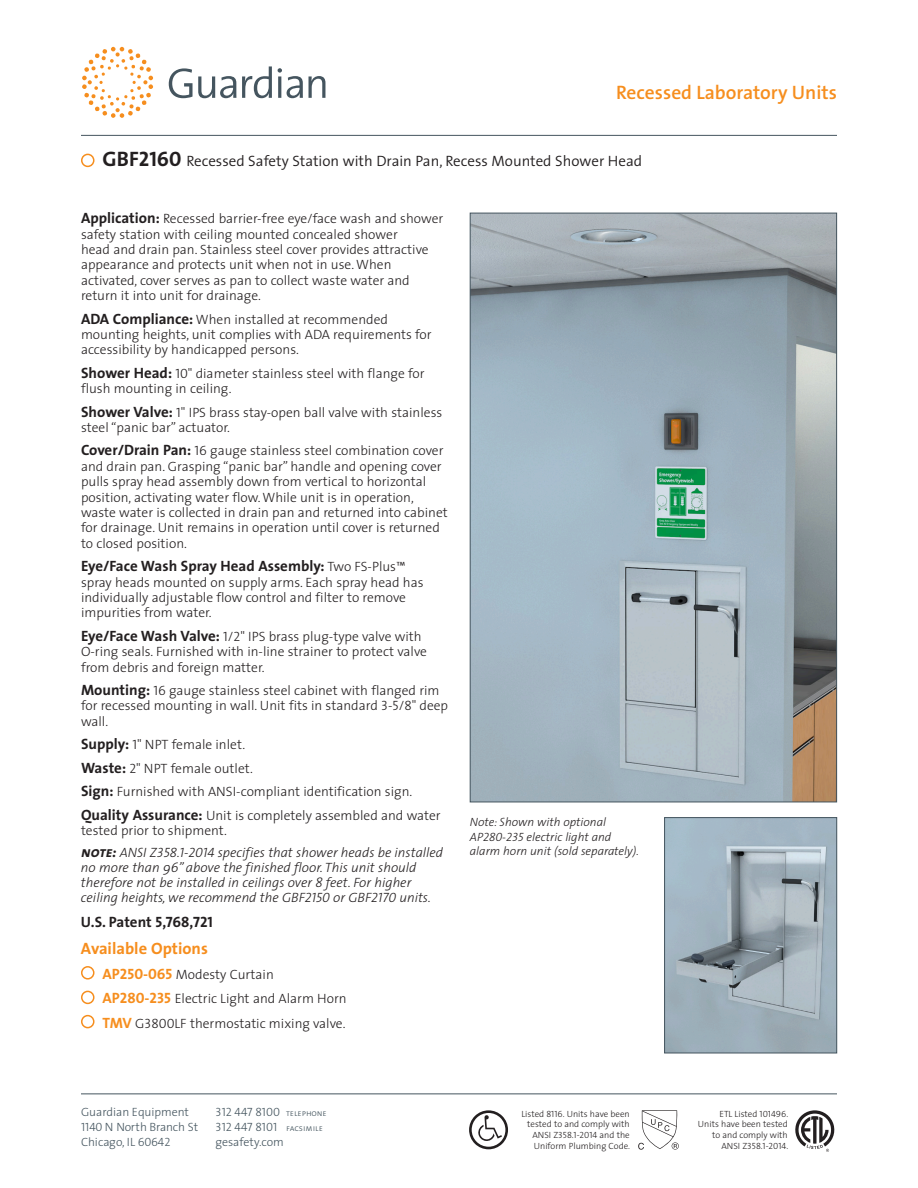
<style>
.page{position:relative;width:918px;height:1188px;background:#fff}
.page>*{position:absolute;margin:0;border:0;box-sizing:border-box;transform-origin:0 0}
.t1{font:600 19.5px "The Sans";color:#f68e1e}
.t2{font:700 16.5px "The Sans";color:#f68e1e}
.t3{font:300 15px "The Sans";color:#231f20}
.t4{font:700 15px "The Sans";color:#231f20}
.t5{font:300 13.5px/15.3px "The Sans";color:#231f20}
.t6{font:italic 300 13.5px/15.1px "The Sans";color:#231f20}
.t7{font:italic 300 12px/14.4px "The Sans";color:#231f20}
.t8{font:300 12px/15px "The Sans";color:#45555f}
.t9{font:12px/15px "The Sans Light Caps";color:#45555f}
.t10{font:300 9px/10.8px "The Sans";color:#231f20;text-align:right}
.t11{font:9px "The Sans Light Caps";color:#231f20}
.s1{font-family:"The Sans Bold Caps";font-weight:400;font-size:21px}
.s2{font-weight:700;font-size:15px}
.s3{font-family:"The Sans Light Caps";font-weight:400}
.s4{font-weight:300;font-size:13.5px}
.s5{font-style:normal}
.s6{font-family:"The Sans Bold Caps";font-weight:400;font-size:15px}
.s7{font-family:"The Sans Bold Caps";font-weight:400}
.s8{font-family:"The Sans Bold Caps";font-weight:400;font-size:15px;color:#f68e1e}
.s9{font-size:9px}
.s10{font-family:"The Sans";font-weight:300}
</style>
<div class="page">
<hr style="left:81px;top:1094px;width:756px;height:1px;background:#45555f">
<svg style="left:242px;top:66px;width:30px;height:32px"></svg>
<svg style="left:278px;top:68px;width:25px;height:30px"></svg>
<svg style="left:309px;top:76px;width:16px;height:22px"></svg>
<svg style="left:169px;top:68px;width:67px;height:30px"></svg>
<svg style="left:82px;top:47px;width:71px;height:71px"></svg>
<hr style="left:81px;top:135px;width:756px;height:1px;background:#45555f">
<svg style="left:638px;top:1110px;width:41px;height:40px"></svg>
<svg style="left:795px;top:1110px;width:40px;height:42px"></svg>
<svg style="left:469px;top:1110px;width:39px;height:39px"></svg>
<div style="left:81px;top:154px;width:13px;height:13px;border:2px solid #f68e1e;border-radius:50%"></div>
<div style="left:81px;top:966px;width:13px;height:14px;border:2px solid #f68e1e;border-radius:50%"></div>
<div style="left:81px;top:991px;width:13px;height:13px;border:2px solid #f68e1e;border-radius:50%"></div>
<div style="left:81px;top:1015px;width:13px;height:13px;border:2px solid #f68e1e;border-radius:50%"></div>
<img style="left:472px;top:215px;width:363px;height:585px">
<img style="left:666px;top:819px;width:169px;height:232px">
<div style="left:664px;top:817px;width:173px;height:236px;border:1px solid #45555f"></div>
<h1 class="t1" style="left:616px;top:76px;width:222px">Recessed Laboratory Units</h1>
<p class="t3" style="left:103px;top:149px;width:541px"><span class="s1">GBF2160</span> Recessed Safety Station with Drain Pan, Recess Mounted Shower Head</p>
<p class="t5" style="left:81px;top:211px;width:364px"><span class="s2">Application:</span> Recessed barrier-free eye/face wash and shower safety station with ceiling mounted concealed shower<br>head and drain pan. Stainless steel cover provides attractive appearance and protects unit when not in use.When activated, cover serves as pan to collect waste water and return it into unit for drainage.</p>
<p class="t5" style="left:81px;top:311px;width:352px"><span class="s2">ADA Compliance:</span> When installed at recommended mounting heights, unit complies with ADA requirements for accessibility by handicapped persons.</p>
<p class="t5" style="left:81px;top:365px;width:345px"><span class="s2">Shower Head:</span> <span class="s3">10</span>" diameter stainless steel with flange for flush mounting in ceiling.</p>
<p class="t5" style="left:81px;top:404px;width:363px"><span class="s2">Shower Valve:</span> <span class="s3">1</span>" IPS brass stay-open ball valve with stainless steel “panic bar” actuator.</p>
<p class="t5" style="left:81px;top:443px;width:368px"><span class="s2">Cover/Drain Pan:</span> <span class="s3">16</span> gauge stainless steel combination cover and drain pan. Grasping “panic bar” handle and opening cover pulls spray head assembly down from vertical to horizontal position, activating water flow.While unit is in operation, waste water is collected in drain pan and returned into cabinet for drainage. Unit remains in operation until cover is returned to closed position.</p>
<p class="t4" style="left:81px;top:554px;width:326px">Eye/Face Wash Spray Head Assembly: <span class="s4">Two FS-Plus™</span></p>
<p class="t5" style="left:81px;top:574px;width:344px">spray heads mounted on supply arms. Each spray head has individually adjustable flow control and filter to remove impurities from water.</p>
<p class="t5" style="left:81px;top:628px;width:347px"><span class="s2">Eye/Face Wash Valve:</span> <span class="s3">1/2</span>" IPS brass plug-type valve with<br>O-ring seals. Furnished with in-line strainer to protect valve from debris and foreign matter.</p>
<p class="t5" style="left:81px;top:682px;width:369px"><span class="s2">Mounting:</span> <span class="s3">16</span> gauge stainless steel cabinet with flanged rim for recessed mounting in wall. Unit fits in standard <span class="s3">3-5/8</span>" deep wall.</p>
<p class="t5" style="left:81px;top:733px;width:361px;line-height:23.4px"><span class="s2">Supply:</span> <span class="s3">1</span>" NPT female inlet.<br><span class="s2">Waste:</span> <span class="s3">2</span>" NPT female outlet.<br><span class="s2">Sign:</span> Furnished with ANSI-compliant identification sign.<br><span class="s2">Quality Assurance:</span> Unit is completely assembled and water</p>
<p class="t6" style="left:81px;top:819px;width:364px;line-height:21.6px"><span class="s5">tested prior to shipment.<br></span><span class="s6">note:</span> ANSI <span class="s3">Z358.1-2014</span> specifies that shower heads be installed</p>
<p class="t6" style="left:81px;top:859px;width:351px">no more than 96” above the finished floor. This unit should therefore not be installed in ceilings over 8 feet. For higher ceiling heights, we recommend the <span class="s3">GBF2150</span> or <span class="s3">GBF2170</span> units.</p>
<p class="t4" style="left:81px;top:909px;width:133px">U.S. Patent <span class="s7">5,768,721</span></p>
<p class="t2" style="left:81px;top:935px;width:128px">Available Options</p>
<p class="t5" style="left:103px;top:962px;width:246px;line-height:24.5px"><span class="s8">AP250-065</span> Modesty Curtain<br><span class="s8">AP280-235</span> Electric Light and Alarm Horn<br><span class="s8">TMV</span> <span class="s3">G3800LF</span> thermostatic mixing valve.</p>
<p class="t7" style="left:470px;top:814px;width:171px">Note: Shown with optional<br><span class="s3">AP280-235</span> electric light and alarm horn unit (sold separately).</p>
<p class="t8" style="left:81px;top:1104px;width:119px">Guardian Equipment<br><span class="s3">1140</span> N North Branch St<br>Chicago, IL <span class="s3">60642</span></p>
<p class="t9" style="left:216px;top:1104px;width:112px">312 447 8100 <span class="s9">telephone<br></span>312 447 8101 <span class="s9">facsimile</span></p>
<p class="t8" style="left:216px;top:1134px;width:70px">gesafety.com</p>
<p class="t10" style="left:521px;top:1108px;width:110px">Listed <span class="s3">8116.</span> Units have been tested to and comply with</p>
<p class="t11" style="left:532px;top:1128px;width:99px"><span class="s10">ANSI</span> Z358.1-2014 <span class="s10">and the</span></p>
<p class="t10" style="left:534px;top:1140px;width:98px">Uniform Plumbing Code.</p>
<p class="t10" style="left:698px;top:1108px;width:92px">ETL Listed <span class="s3">101496.<br></span>Units have been tested to and comply with</p>
<p class="t11" style="left:721px;top:1138px;width:68px"><span class="s10">ANSI</span> Z358.1-2014.</p>
</div>
